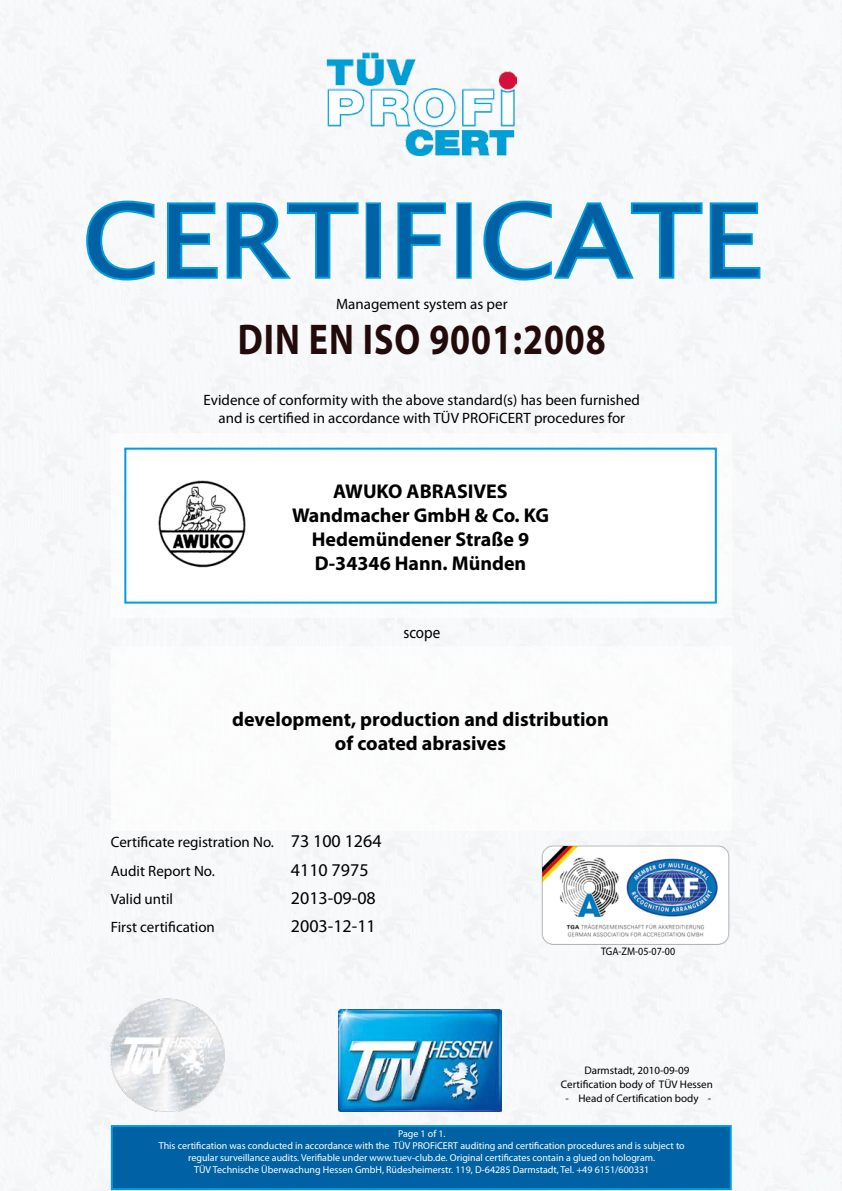
<style>
.page{position:relative;width:842px;height:1191px;background:#fff}
.page>*{position:absolute;margin:0;border:0;box-sizing:border-box;transform-origin:0 0}
.t1{font:100px "Lucida Sans Unicode";color:#0062a5;scale:1.1 1}
.t2{font:700 43.2px "Myriad Pro";letter-spacing:.025em;color:#230b0c;scale:.83 1}
.t3{font:700 20px/24px "Myriad Pro";color:#000;text-align:center}
.t4{font:18px "Myriad Pro";color:#000}
.t5{font:16.5px "Myriad Pro";color:#000;scale:.91 1}
.t6{font:15px/18px "Myriad Pro";color:#000;text-align:center}
.t7{font:11px/14px "Myriad Pro";color:#000;text-align:center}
.t8{font:11px "Myriad Pro";color:#000;scale:.91 1}
.t9{font:10px/12px "Myriad Pro";color:#fff;text-align:center}
.s1{font-size:18px}
</style>
<div class="page">
<img style="left:0;top:0;width:842px;height:1191px">
<img style="left:327px;top:52px;width:190px;height:104px">
<div style="left:111px;top:433px;width:621px;height:185px;background:#fff"></div>
<div style="left:111px;top:646px;width:621px;height:184px;background:#fff"></div>
<div style="left:111px;top:1125px;width:621px;height:65px;background:#0062a5;border:2px solid #009ddc"></div>
<img style="left:339px;top:1009px;width:162px;height:102px">
<img style="left:539px;top:844px;width:193px;height:102px">
<div style="left:124px;top:447px;width:593px;height:156px;border:2px solid #009ee0"></div>
<svg style="left:84px;top:199px;width:74px;height:83px"></svg>
<svg style="left:165px;top:200px;width:196px;height:81px"></svg>
<div style="left:366px;top:202px;width:15px;height:77px;border:4px solid #009ddc"></div>
<svg style="left:395px;top:200px;width:53px;height:81px"></svg>
<div style="left:456px;top:202px;width:16px;height:77px;border:4px solid #009ddc"></div>
<svg style="left:481px;top:199px;width:281px;height:83px"></svg>
<img style="left:111px;top:998px;width:113px;height:113px">
<img style="left:158px;top:480px;width:88px;height:88px">
<h1 class="t1" style="left:83px;top:162px;width:618px">CERTIFICATE</h1>
<h3 class="t6" style="left:336px;top:294px;width:173px">Management system as per</h3>
<h2 class="t2" style="left:238px;top:311px;width:445px">DIN EN ISO 9001:2008</h2>
<h3 class="t6" style="left:204px;top:391px;width:438px">Evidence of conformity with the above standard(s) has been furnished and is certified in accordance with TÜV PROFiCERT procedures for</h3>
<h3 class="t3" style="left:292px;top:478px;width:258px">AWUKO ABRASIVES<br>Wandmacher GmbH &amp; Co. KG<br>Hedemündener Straße 9<br>D-34346 Hann. Münden</h3>
<h3 class="t5" style="left:403px;top:622px;width:42px">scope</h3>
<h3 class="t3" style="left:232px;top:707px;width:378px">development, production and distribution of coated abrasives</h3>
<h3 class="t6" style="left:111px;top:827px;width:272px;line-height:28.3px;text-align:left">Certificate registration No. <span class="s1">73 100 1264<br></span>Audit Report No.</h3>
<h3 class="t4" style="left:291px;top:858px;width:79px">4110 7975</h3>
<h3 class="t6" style="left:111px;top:889px;width:64px">Valid until</h3>
<h3 class="t4" style="left:291px;top:886px;width:86px">2013-09-08</h3>
<h3 class="t6" style="left:111px;top:918px;width:106px">First certification</h3>
<h3 class="t4" style="left:291px;top:915px;width:86px">2003-12-11</h3>
<p class="t8" style="left:601px;top:944px;width:83px">TGA-ZM-05-07-00</p>
<p class="t7" style="left:561px;top:1063px;width:154px">Darmstadt, 2010-09-09<br>Certification body of TÜV Hessen</p>
<p class="t7" style="left:566px;top:1091px;width:147px">- Head of Certification body -</p>
<p class="t9" style="left:159px;top:1128px;width:527px">Page 1 of 1.<br>This certification was conducted in accordance with the TÜV PROFiCERT auditing and certification procedures and is subject to regular surveillance audits. Verifiable under www.tuev-club.de. Original certificates contain a glued on hologram.<br>TÜV Technische Überwachung Hessen GmbH, Rüdesheimerstr. 119, D-64285 Darmstadt, Tel. +49 6151/600331</p>
</div>
